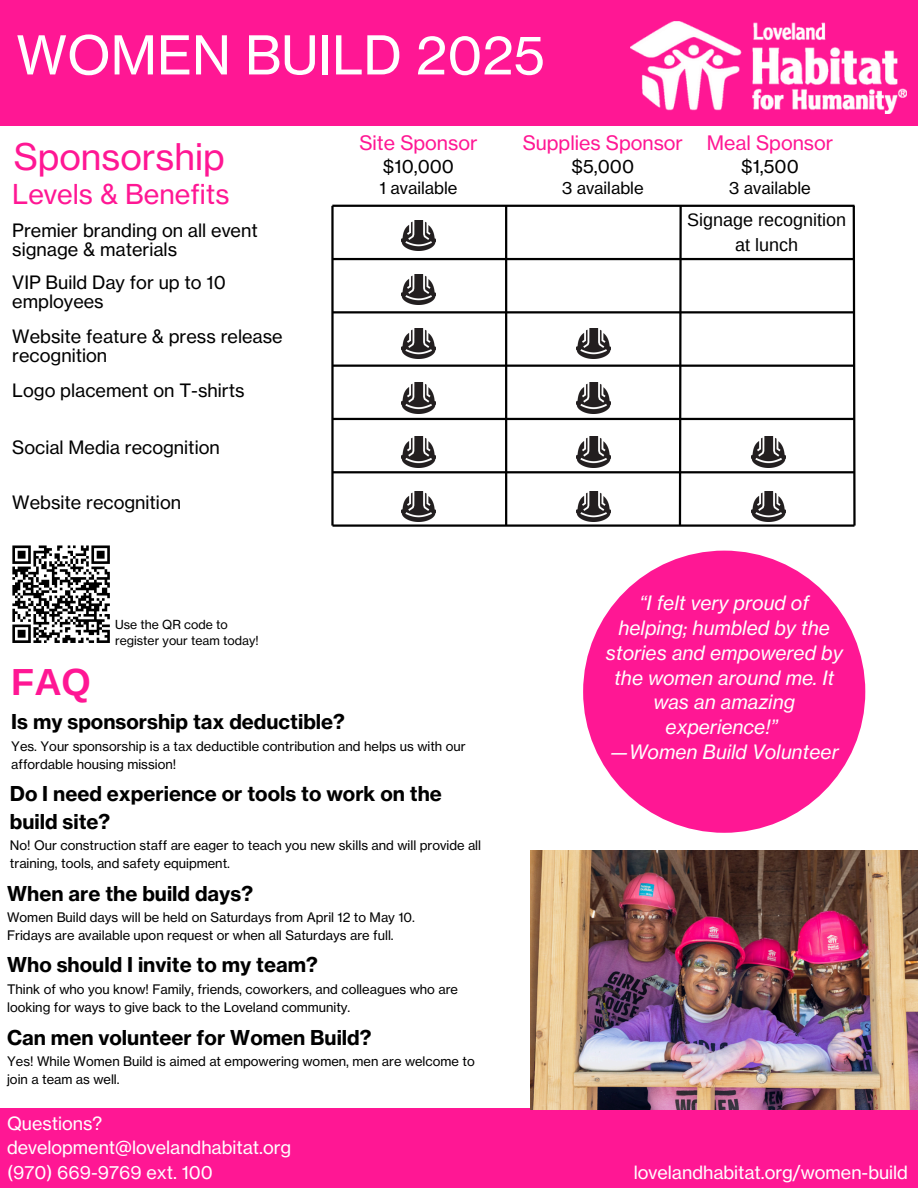
<style>
.page{position:relative;width:918px;height:1188px;background:#fff}
.page>*{position:absolute;margin:0;border:0;box-sizing:border-box;transform-origin:0 0}
.t1{font:52.65px "N Haas Grotesk TX Pro 55 Rg";color:#fff}
.t2{font:700 37.8px "Arimo";color:#ff1794}
.t3{font:36.15px "N Haas Grotesk TX Pro 55 Rg";color:#ff1794}
.t4{font:27px "N Haas Grotesk TX Pro 55 Rg";color:#ff1794}
.t5{font:20.25px/27.6px "N Haas Grotesk TX Pro 75 Bd";color:#000}
.t6{font:19.65px "N Haas Grotesk TX Pro 55 Rg";color:#ff1794}
.t7{font:19.5px/24.8px "N Haas Grotesk TX Pro 56 It";color:#fff;text-align:center}
.t8{font:18.15px/19.2px "N Haas Grotesk TX Pro 55 Rg";color:#000}
.t9{font:18px "N Haas Grotesk TX Pro 55 Rg";color:#fff}
.t10{font:18px/24.8px "Arimo";color:#000;text-align:center}
.t11{font:16.65px "N Haas Grotesk TX Pro 55 Rg";color:#000}
.t12{font:12.9px/17.9px "N Haas Grotesk TX Pro 55 Rg";color:#000}
.t13{font:12.3px/16.4px "N Haas Grotesk TX Pro 55 Rg";color:#000}
</style>
<div class="page">
<div style="left:0;top:1109px;width:918px;height:79px;background:#ff1794"></div>
<hr style="left:332px;top:205px;width:522px;height:2px;background:#000">
<hr style="left:332px;top:258px;width:522px;height:2px;background:#000">
<hr style="left:332px;top:311px;width:522px;height:2px;background:#000">
<hr style="left:332px;top:418px;width:522px;height:2px;background:#000">
<hr style="left:332px;top:365px;width:522px;height:2px;background:#000">
<hr style="left:332px;top:471px;width:522px;height:2px;background:#000">
<hr style="left:332px;top:524px;width:522px;height:3px;background:#000">
<hr style="left:331px;top:206px;width:3px;height:320px;background:#000">
<hr style="left:505px;top:206px;width:2px;height:320px;background:#000">
<svg style="left:678px;top:204px;width:5px;height:323px"></svg>
<svg style="left:852px;top:204px;width:4px;height:323px"></svg>
<img style="left:530px;top:850px;width:388px;height:259px">
<div style="left:0;top:0;width:918px;height:126px;background:#ff1794"></div>
<img style="left:631px;top:21px;width:275px;height:93px">
<div style="left:583px;top:551px;width:282px;height:282px;background:#ff1794;border-radius:50%"></div>
<img style="left:402px;top:220px;width:33px;height:30px">
<img style="left:402px;top:274px;width:33px;height:31px">
<img style="left:402px;top:329px;width:33px;height:30px">
<img style="left:402px;top:383px;width:33px;height:30px">
<img style="left:402px;top:437px;width:33px;height:30px">
<img style="left:402px;top:491px;width:33px;height:30px">
<img style="left:577px;top:329px;width:33px;height:30px">
<img style="left:577px;top:383px;width:33px;height:30px">
<img style="left:577px;top:437px;width:33px;height:30px">
<img style="left:577px;top:491px;width:33px;height:30px">
<img style="left:752px;top:437px;width:33px;height:30px">
<img style="left:752px;top:491px;width:33px;height:30px">
<svg style="left:12px;top:545px;width:98px;height:98px"></svg>
<h1 class="t1" style="left:16px;top:23px;width:530px">WOMEN BUILD 2025</h1>
<p class="t3" style="left:14px;top:135px;width:212px">Sponsorship</p>
<p class="t4" style="left:12px;top:178px;width:219px">Levels &amp; Benefits</p>
<p class="t8" style="left:12px;top:221px;width:247px">Premier branding on all event signage &amp; materials</p>
<p class="t8" style="left:12px;top:273px;width:215px">VIP Build Day for up to 10 employees</p>
<h6 class="t8" style="left:12px;top:327px;width:272px">Website feature &amp; press release recognition</h6>
<p class="t8" style="left:12px;top:380px;width:234px">Logo placement on T-shirts</p>
<p class="t8" style="left:12px;top:437px;width:209px">Social Media recognition</p>
<h6 class="t8" style="left:12px;top:493px;width:170px">Website recognition</h6>
<p class="t6" style="left:359px;top:131px;width:120px">Site Sponsor</p>
<p class="t11" style="left:380px;top:177px;width:79px">1 available</p>
<p class="t11" style="left:729px;top:177px;width:83px">3 available</p>
<p class="t6" style="left:523px;top:131px;width:162px">Supplies Sponsor</p>
<p class="t8" style="left:572px;top:157px;width:64px">$5,000</p>
<p class="t11" style="left:562px;top:177px;width:83px">3 available</p>
<p class="t6" style="left:707px;top:131px;width:128px">Meal Sponsor</p>
<p class="t8" style="left:741px;top:157px;width:59px">$1,500</p>
<p class="t8" style="left:383px;top:157px;width:73px">$10,000</p>
<p class="t10" style="left:687px;top:208px;width:161px">Signage recognition at lunch</p>
<p class="t13" style="left:115px;top:616px;width:145px">Use the QR code to register your team today!</p>
<h6 class="t2" style="left:11px;top:661px;width:81px">FAQ</h6>
<p class="t5" style="left:11px;top:708px;width:335px">Is my sponsorship tax deductible?</p>
<p class="t12" style="left:11px;top:737px;width:456px">Yes. Your sponsorship is a tax deductible contribution and helps us with our affordable housing mission!</p>
<p class="t5" style="left:10px;top:780px;width:434px">Do I need experience or tools to work on the build site?</p>
<p class="t12" style="left:10px;top:836px;width:473px">No! Our construction staff are eager to teach you new skills and will provide all training, tools, and safety equipment.</p>
<p class="t5" style="left:7px;top:879px;width:248px">When are the build days?</p>
<p class="t12" style="left:7px;top:909px;width:409px">Women Build days will be held on Saturdays from April 12 to May 10.<br>Fridays are available upon request or when all Saturdays are full.</p>
<p class="t5" style="left:7px;top:951px;width:312px">Who should I invite to my team?</p>
<p class="t12" style="left:7px;top:980px;width:452px">Think of who you know! Family, friends, coworkers, and colleagues who are looking for ways to give back to the Loveland community.</p>
<h3 class="t5" style="left:7px;top:1023px;width:366px">Can men volunteer for Women Build?</h3>
<p class="t12" style="left:7px;top:1052px;width:469px">Yes! While Women Build is aimed at empowering women, men are welcome to join a team as well.</p>
<p class="t7" style="left:606px;top:591px;width:239px">“I felt very proud of helping; humbled by the stories and empowered by the women around me. It was an amazing experience!”<br>—Women Build Volunteer</p>
<h3 class="t9" style="left:7px;top:1112px;width:97px">Questions?</h3>
<h4 class="t9" style="left:7px;top:1137px;width:286px">development@lovelandhabitat.org</h4>
<p class="t9" style="left:7px;top:1161px;width:207px">(970) 669-9769 ext. 100</p>
<p class="t9" style="left:634px;top:1161px;width:276px">lovelandhabitat.org/women-build</p>
</div>
